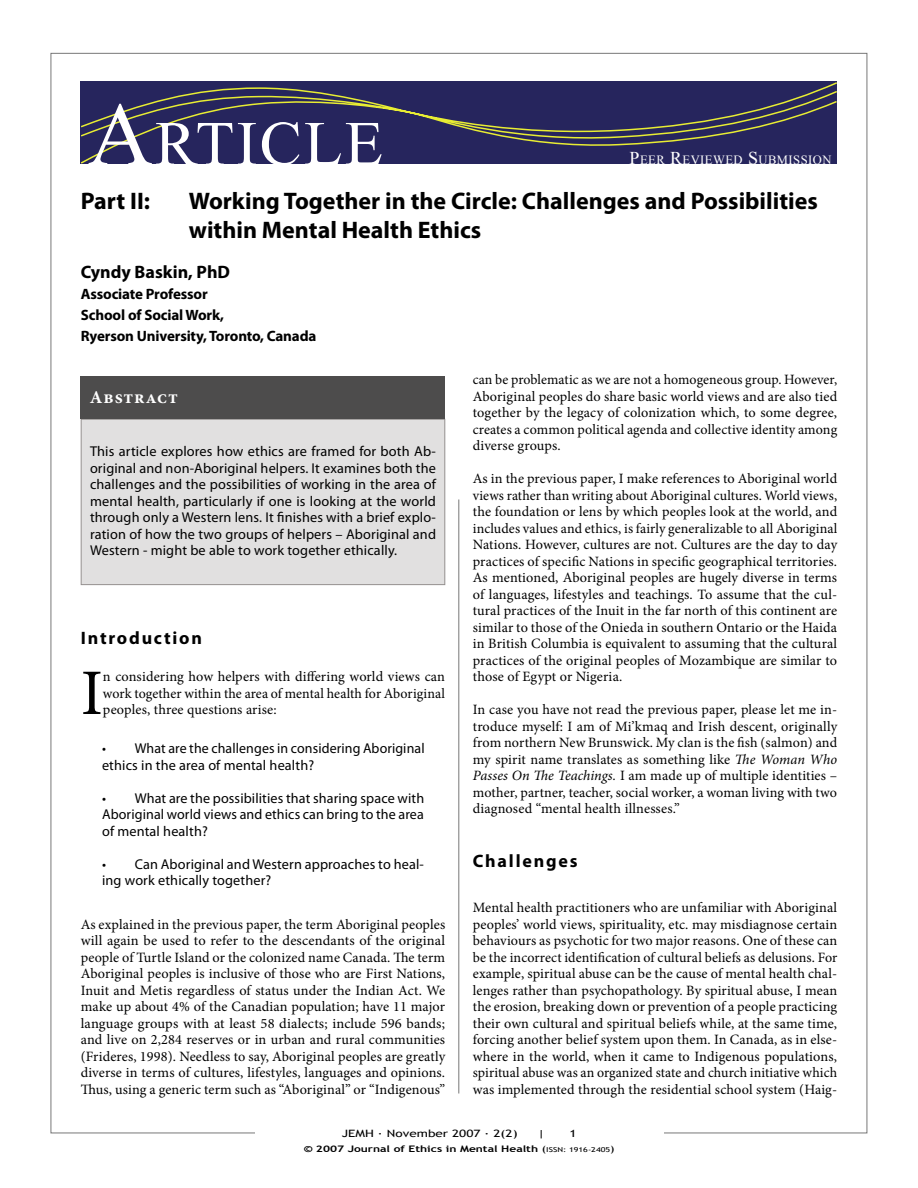
<style>
.page{position:relative;width:918px;height:1188px;background:#fff}
.page>*{position:absolute;margin:0;border:0;box-sizing:border-box;transform-origin:0 0}
.t1{font:64.95px "Minion Pro";color:#000}
.t2{font:63px "Times New Roman";letter-spacing:.035em;color:#fff}
.t3{font:700 24px/28.8px "Myriad Pro";color:#000}
.t4{font:700 18px "Myriad Pro";letter-spacing:.1em;color:#000}
.t5{font:700 18px "Myriad Pro";color:#000}
.t6{font:700 18px "Minion Pro";letter-spacing:.05em;color:#fff}
.t7{font:700 15px/21px "Myriad Pro";letter-spacing:-.01em;color:#000}
.t8{font:14.25px/16.5px "Minion Pro";letter-spacing:.01em;color:#000;text-align:justify}
.t9{font:14.25px/16.5px "Myriad Pro";letter-spacing:.01em;color:#000}
.t10{font:12.6px "Times New Roman";letter-spacing:.035em;color:#fff}
.t11{font:10.2px "Trebuchet MS";color:#000;scale:1.33 1}
.t12{font:700 9px "Trebuchet MS";color:#000;scale:1.33 1}
.s1{font-size:90px}
.s2{font-size:18px}
.s3{font-style:italic}
.s4{font-weight:400}
.s5{font-weight:400;font-size:6.75px}
</style>
<div class="page">
<svg style="left:80px;top:81px;width:757px;height:83px;background:#302f5a"></svg>
<hr style="left:459px;top:500px;width:1px;height:594px;background:#787878">
<div style="left:81px;top:419px;width:364px;height:166px;background:#e1e0e0"></div>
<div style="left:81px;top:419px;width:364px;height:166px;border:1px solid #959190"></div>
<div style="left:81px;top:376px;width:364px;height:43px;background:#4d4c4c"></div>
<h2 class="t2" style="left:88px;top:101px;width:297px"><span class="s1">A</span>RTICLE</h2>
<h3 class="t3" style="left:81px;top:186px;width:71px">Part II:</h3>
<h3 class="t3" style="left:189px;top:186px;width:631px">Working Together in the Circle: Challenges and Possibilities within Mental Health Ethics</h3>
<p class="t5" style="left:81px;top:260px;width:151px">Cyndy Baskin, PhD</p>
<p class="t7" style="left:81px;top:282px;width:237px">Associate Professor<br>School of Social Work,<br>Ryerson University, Toronto, Canada</p>
<p class="t10" style="left:630px;top:151px;width:203px"><span class="s2">P</span>EER <span class="s2">R</span>EVIEWED <span class="s2">S</span>UBMISS ION</p>
<p class="t6" style="left:90px;top:385px;width:90px">Abstract</p>
<p class="t9" style="left:90px;top:443px;width:348px;text-align:justify">This article explores how ethics are framed for both Ab&shy;original and non-Aboriginal helpers. It examines both the challenges and the possibilities of working in the area of mental health, particularly if one is looking at the world through only a Western lens. It finishes with a brief explo&shy;ration of how the two groups of helpers – Aboriginal and Western - might be able to work together ethically.</p>
<p class="t4" style="left:81px;top:626px;width:123px">Introduction</p>
<h1 class="t1" style="left:81px;top:650px;width:24px">I</h1>
<p class="t8" style="left:103px;top:668px;width:344px">n considering how helpers with differing world views can work together within the area of mental health for Aboriginal peoples, three questions arise:</p>
<p class="t9" style="left:102px;top:740px;width:324px">• What are the challenges in considering Aboriginal ethics in the area of mental health?</p>
<p class="t9" style="left:102px;top:789px;width:324px;text-align:justify">• What are the possibilities that sharing space with Aboriginal world views and ethics can bring to the area of mental health?</p>
<p class="t9" style="left:102px;top:855px;width:323px">• Can Aboriginal and Western approaches to heal&shy;ing work ethically together?</p>
<p class="t8" style="left:81px;top:916px;width:366px">As explained in the previous paper, the term Aboriginal peoples will again be used to refer to the descendants of the original people of Turtle Island or the colonized name Canada. The term Aboriginal peoples is inclusive of those who are First Nations, Inuit and Metis regardless of status under the Indian Act. We make up about 4% of the Canadian population; have 11 major language groups with at least 58 dialects; include 596 bands; and live on 2,284 reserves or in urban and rural communities (Frideres, 1998). Needless to say, Aboriginal peoples are greatly diverse in terms of cultures, lifestyles, languages and opinions.<br>Thus, using a generic term such as “Aboriginal” or “Indigenous”</p>
<p class="t8" style="left:473px;top:371px;width:366px">can be problematic as we are not a homogeneous group. However, Aboriginal peoples do share basic world views and are also tied together by the legacy of colonization which, to some degree, creates a common political agenda and collective identity among diverse groups.</p>
<p class="t8" style="left:473px;top:470px;width:366px">As in the previous paper, I make references to Aboriginal world views rather than writing about Aboriginal cultures. World views, the foundation or lens by which peoples look at the world, and includes values and ethics, is fairly generalizable to all Aboriginal Nations. However, cultures are not. Cultures are the day to day practices of specific Nations in specific geographical territories.<br>As mentioned, Aboriginal peoples are hugely diverse in terms of languages, lifestyles and teachings. To assume that the cul&shy;tural practices of the Inuit in the far north of this continent are similar to those of the Onieda in southern Ontario or the Haida in British Columbia is equivalent to assuming that the cultural practices of the original peoples of Mozambique are similar to those of Egypt or Nigeria.</p>
<p class="t8" style="left:473px;top:701px;width:366px">In case you have not read the previous paper, please let me in&shy;troduce myself: I am of Mi’kmaq and Irish descent, originally from northern New Brunswick. My clan is the fish (salmon) and my spirit name translates as something like <span class="s3">The Woman Who Passes On The Teachings.</span> I am made up of multiple identities – mother, partner, teacher, social worker, a woman living with two diagnosed “mental health illnesses.”</p>
<p class="t4" style="left:473px;top:849px;width:106px">Challenges</p>
<p class="t8" style="left:473px;top:899px;width:366px">Mental health practitioners who are unfamiliar with Aboriginal peoples’ world views, spirituality, etc. may misdiagnose certain behaviours as psychotic for two major reasons. One of these can be the incorrect identification of cultural beliefs as delusions. For example, spiritual abuse can be the cause of mental health chal&shy;lenges rather than psychopathology. By spiritual abuse, I mean the erosion, breaking down or prevention of a people practicing their own cultural and spiritual beliefs while, at the same time, forcing another belief system upon them. In Canada, as in else&shy;where in the world, when it came to Indigenous populations, spiritual abuse was an organized state and church initiative which was implemented through the residential school system (Haig-</p>
<p class="t11" style="left:342px;top:1127px;width:134px">JEMH · November 2007 · 2(2)</p>
<p class="t11" style="left:538px;top:1127px;width:7px">|</p>
<p class="t11" style="left:569px;top:1127px;width:7px">1</p>
<p class="t12" style="left:304px;top:1143px;width:235px">© 2007 Journal of Ethics in Mental Health <span class="s4">(</span><span class="s5">ISSN: 1916-2405</span><span class="s4">)</span></p>
</div>
